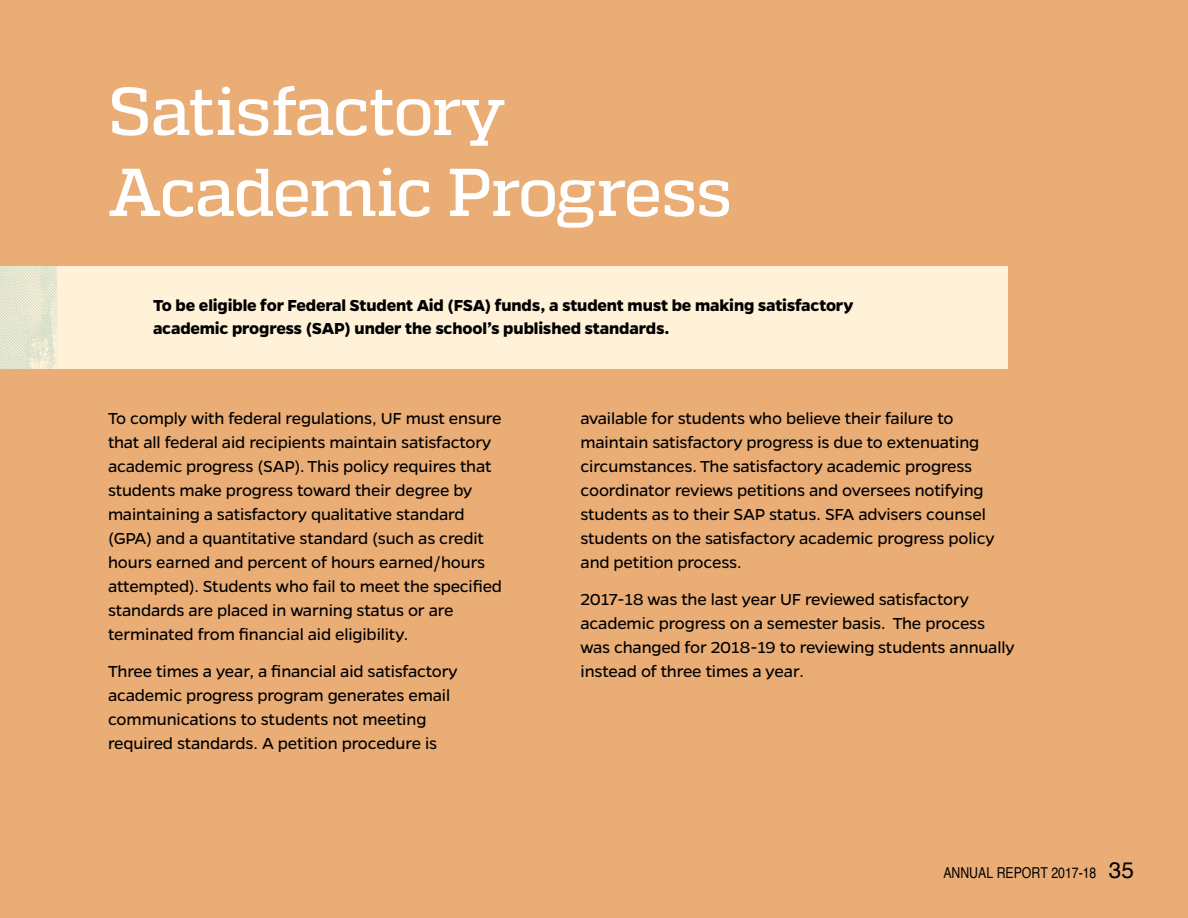
<style>
.page{position:relative;width:1188px;height:918px;background:#eaad75}
.page>*{position:absolute;margin:0;border:0;box-sizing:border-box;transform-origin:0 0}
.t1{font:500 67.5px/81px "Quadon";letter-spacing:-.025em;color:#fff}
.t2{font:18px/24px "Gentona";letter-spacing:-.01em;color:#000}
.t3{font:700 18px/24px "Gentona";letter-spacing:-.01em;color:#000}
.t4{font:condensed 15px "Helvetica";color:#000}
.s1{font-stretch:normal;font-size:22.5px}
</style>
<div class="page">
<div style="left:0;top:267px;width:1008px;height:102px;background:#fff2d8"></div>
<img style="left:0;top:267px;width:58px;height:102px">
<h1 class="t1" style="left:108px;top:71px;width:626px">Satisfactory<br>Academic Progress</h1>
<p class="t3" style="left:153px;top:293px;width:702px">To be eligible for Federal Student Aid (FSA) funds, a student must be making satisfactory academic progress (SAP) under the school’s published standards.</p>
<p class="t2" style="left:108px;top:406px;width:396px">To comply with federal regulations, UF must ensure that all federal aid recipients maintain satisfactory academic progress (SAP). This policy requires that students make progress toward their degree by maintaining a satisfactory qualitative standard (GPA) and a quantitative standard (such as credit hours earned and percent of hours earned/hours attempted). Students who fail to meet the specified standards are placed in warning status or are terminated from financial aid eligibility.</p>
<p class="t2" style="left:108px;top:660px;width:351px">Three times a year, a financial aid satisfactory academic progress program generates email communications to students not meeting required standards. A petition procedure is</p>
<p class="t2" style="left:580px;top:406px;width:416px">available for students who believe their failure to maintain satisfactory progress is due to extenuating circumstances. The satisfactory academic progress coordinator reviews petitions and oversees notifying students as to their SAP status. SFA advisers counsel students on the satisfactory academic progress policy and petition process.</p>
<p class="t2" style="left:580px;top:588px;width:436px">2017-18 was the last year UF reviewed satisfactory academic progress on a semester basis. The process was changed for 2018-19 to reviewing students annually instead of three times a year.</p>
<p class="t4" style="left:943px;top:864px;width:192px">ANNUAL REPORT 2017-18 <span class="s1">35</span></p>
</div>
